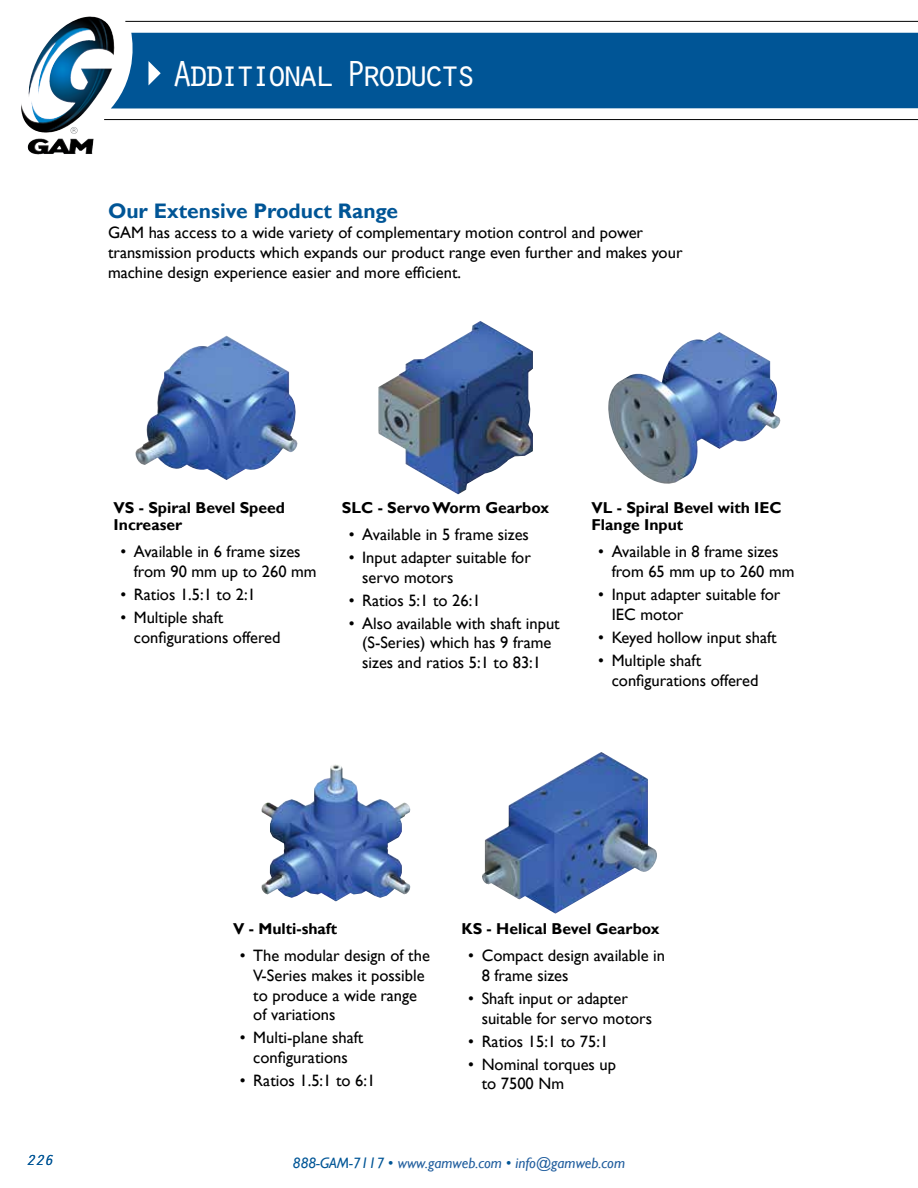
<style>
.page{position:relative;width:918px;height:1188px;background:#fff}
.page>*{position:absolute;margin:0;border:0;box-sizing:border-box;transform-origin:0 0}
.t1{font:37.5px "Orator Std";letter-spacing:-.18em;color:#fff}
.t2{font:700 21px "Gill Sans";color:#005596}
.t3{font:16.5px/19.8px "Gill Sans";color:#000}
.t4{font:700 15.75px/17.2px "Gill Sans";color:#000}
.t5{font:italic 15px "Gill Sans";color:#215e9e}
.t6{font:italic 15px "Orator Std";color:#005596}
.s1{color:#005596}
.s2{font-style:normal;color:#005596}
</style>
<div class="page">
<hr style="left:125px;top:21px;width:793px;height:1px;background:#000">
<hr style="left:104px;top:119px;width:814px;height:1px;background:#000">
<div style="left:111px;top:33px;width:807px;height:75px;background:#005596"></div>
<img style="left:41px;top:17px;width:48px;height:35px">
<svg style="left:148px;top:61px;width:13px;height:24px"></svg>
<img style="left:135px;top:336px;width:163px;height:144px">
<img style="left:378px;top:321px;width:155px;height:173px">
<img style="left:608px;top:332px;width:173px;height:152px">
<img style="left:482px;top:752px;width:175px;height:162px">
<img style="left:261px;top:764px;width:150px;height:137px">
<h1 class="t1" style="left:171px;top:47px;width:308px">Additional Products</h1>
<p class="t2" style="left:108px;top:199px;width:292px">Our Extensive Product Range</p>
<p class="t3" style="left:108px;top:223px;width:576px">GAM has access to a wide variety of complementary motion control and power transmission products which expands our product range even further and makes your machine design experience easier and more efficient.</p>
<p class="t4" style="left:114px;top:500px;width:173px">VS - Spiral Bevel Speed<br>Increaser</p>
<p class="t3" style="left:134px;top:542px;width:184px;text-indent:-13px">• Available in 6 frame sizes from 90 mm up to 260 mm</p>
<p class="t3" style="left:120px;top:585px;width:137px">• Ratios 1.5:1 to 2:1</p>
<p class="t3" style="left:134px;top:608px;width:148px;text-indent:-13px">• Multiple shaft configurations offered</p>
<p class="t4" style="left:342px;top:500px;width:209px">SLC - Servo Worm Gearbox</p>
<p class="t3" style="left:349px;top:525px;width:182px">• Available in 5 frame sizes</p>
<p class="t3" style="left:362px;top:548px;width:170px;text-indent:-13px">• Input adapter suitable for servo motors</p>
<p class="t3" style="left:349px;top:590px;width:133px">• Ratios 5:1 to 26:1</p>
<p class="t3" style="left:349px;top:614px;width:213px;text-align:center">• Also available with shaft input (S-Series) which has 9 frame sizes and ratios 5:1 to 83:1</p>
<p class="t4" style="left:591px;top:500px;width:192px">VL - Spiral Bevel with IEC<br>Flange Input</p>
<p class="t3" style="left:612px;top:542px;width:184px;text-indent:-13px">• Available in 8 frame sizes from 65 mm up to 260 mm</p>
<p class="t3" style="left:612px;top:585px;width:170px;text-indent:-13px">• Input adapter suitable for<br>IEC motor</p>
<p class="t3" style="left:598px;top:628px;width:180px">• Keyed hollow input shaft</p>
<p class="t3" style="left:612px;top:651px;width:148px;text-indent:-13px">• Multiple shaft configurations offered</p>
<p class="t6" style="left:26px;top:1149px;width:28px">226</p>
<p class="t4" style="left:233px;top:921px;width:106px">V - Multi-shaft</p>
<p class="t3" style="left:253px;top:946px;width:178px;text-indent:-13px">• The modular design of the<br>V-Series makes it possible to produce a wide range of variations</p>
<p class="t3" style="left:240px;top:1028px;width:125px;text-align:center">• Multi-plane shaft configurations</p>
<p class="t3" style="left:240px;top:1071px;width:137px">• Ratios 1.5:1 to 6:1</p>
<p class="t4" style="left:461px;top:921px;width:200px">KS - Helical Bevel Gearbox</p>
<p class="t3" style="left:482px;top:946px;width:185px;text-indent:-13px">• Compact design available in<br>8 frame sizes</p>
<p class="t3" style="left:482px;top:989px;width:172px;text-indent:-13px">• Shaft input or adapter suitable for servo motors</p>
<p class="t3" style="left:468px;top:1031px;width:142px">• Ratios 15:1 to 75:1</p>
<p class="t3" style="left:482px;top:1054px;width:136px;text-indent:-13px">• Nominal torques up to 7500 Nm</p>
<p class="t5" style="left:293px;top:1154px;width:334px"><span class="s1">888-GAM-7117</span> <span class="s2">•</span> www.gamweb.com <span class="s2">•</span> info@gamweb.com</p>
</div>
